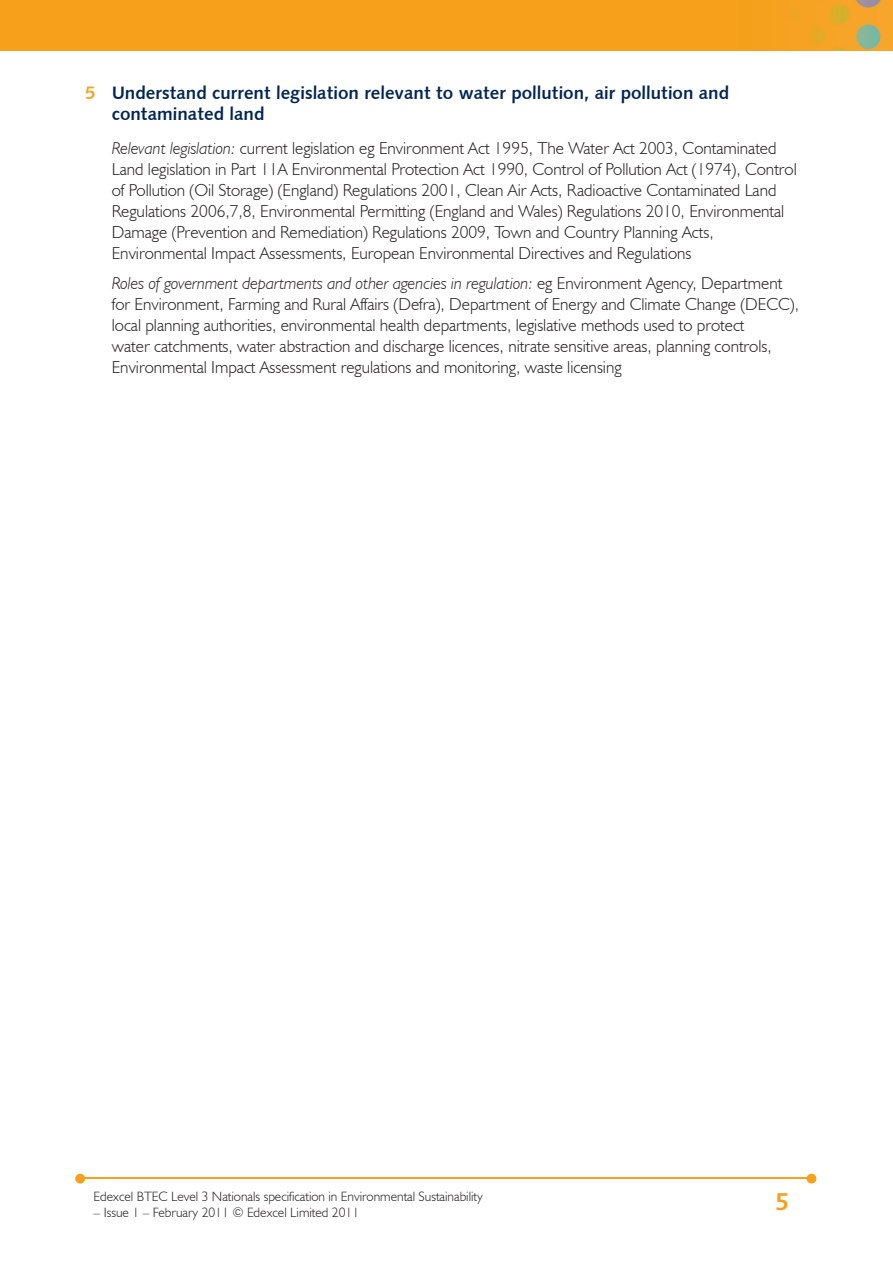
<style>
.page{position:relative;width:893px;height:1263px;background:#fff}
.page>*{position:absolute;margin:0;border:0;box-sizing:border-box;transform-origin:0 0}
.t1{font:700 25.5px "Bliss";color:#f6a01b}
.t2{font:18px/21px "Humanist 531 BT Bold A";color:#002556}
.t3{font:300 17.25px/21px "Humanist 521 BT";color:#231f20}
.t4{font:300 13.5px "Humanist 521 BT";color:#231f20}
.s1{color:#f6a01b}
.s2{font-style:italic}
</style>
<div class="page">
<img style="left:0;top:0;width:893px;height:51px">
<hr style="left:82px;top:1178px;width:728px;height:1px;background:#f6a01b">
<svg style="left:807px;top:1174px;width:9px;height:9px"></svg>
<svg style="left:75px;top:1174px;width:10px;height:9px"></svg>
<p class="t2" style="left:112px;top:82px;width:619px;text-indent:-27px"><span class="s1">5</span> Understand current legislation relevant to water pollution, air pollution and contaminated land</p>
<p class="t3" style="left:112px;top:138px;width:686px"><span class="s2">Relevant legislation:</span> current legislation eg Environment Act 1995, The Water Act 2003, Contaminated Land legislation in Part 11A Environmental Protection Act 1990, Control of Pollution Act (1974), Control of Pollution (Oil Storage) (England) Regulations 2001, Clean Air Acts, Radioactive Contaminated Land Regulations 2006,7,8, Environmental Permitting (England and Wales) Regulations 2010, Environmental Damage (Prevention and Remediation) Regulations 2009, Town and Country Planning Acts, Environmental Impact Assessments, European Environmental Directives and Regulations</p>
<p class="t3" style="left:112px;top:273px;width:689px"><span class="s2">Roles of government departments and other agencies in regulation:</span> eg Environment Agency, Department for Environment, Farming and Rural Affairs (Defra), Department of Energy and Climate Change (DECC), local planning authorities, environmental health departments, legislative methods used to protect<br>water catchments, water abstraction and discharge licences, nitrate sensitive areas, planning controls, Environmental Impact Assessment regulations and monitoring, waste licensing</p>
<p class="t4" style="left:94px;top:1188px;width:391px">Edexcel BTEC Level 3 Nationals specification in Environmental Sustainability</p>
<p class="t4" style="left:94px;top:1204px;width:267px">– Issue 1 – February 2011 © Edexcel Limited 2011</p>
<h1 class="t1" style="left:775px;top:1189px;width:15px">5</h1>
</div>
